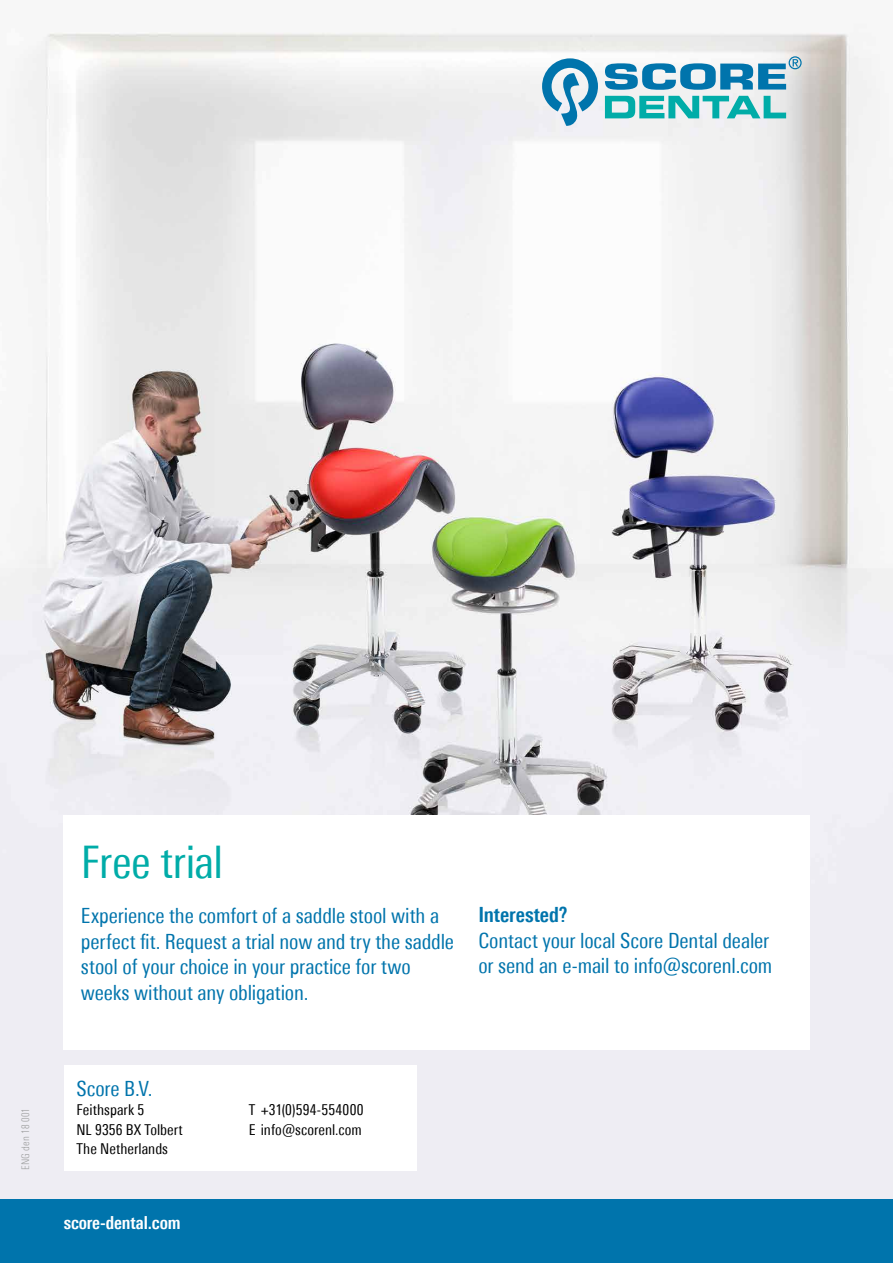
<style>
.page{position:relative;width:893px;height:1263px;background:#fff}
.page>*{position:absolute;margin:0;border:0;box-sizing:border-box;transform-origin:0 0}
.t1{font:condensed 45px "Univers Next Pro";letter-spacing:-.01em;color:#00aca8}
.t2{font:condensed 21px/25.5px "Univers Next Pro";letter-spacing:-.01em;color:#0074ac}
.t3{font:700 condensed 21px "Univers Next Pro";color:#0074ac}
.t4{font:700 condensed 18px "Univers Next Pro";letter-spacing:-.005em;color:#fff}
.t5{font:condensed 15px/19.5px "Univers Next Pro";letter-spacing:.005em;color:#000}
.t6{font:300 condensed 10.5px "Univers Next Pro";letter-spacing:.02em;color:#9c9d9d}
</style>
<div class="page">
<img style="left:0;top:32px;width:893px;height:1167px">
<div style="left:0;top:1199px;width:893px;height:64px;background:#0074ac"></div>
<div style="left:64px;top:1065px;width:353px;height:105px;background:#fff"></div>
<div style="left:64px;top:815px;width:746px;height:235px;background:#fff"></div>
<svg style="left:605px;top:96px;width:181px;height:22px"></svg>
<svg style="left:542px;top:58px;width:56px;height:68px"></svg>
<svg style="left:605px;top:56px;width:197px;height:34px"></svg>
<p class="t6" style="left:19px;top:1170px;width:64px;rotate:-90deg">ENG den 18 001</p>
<h1 class="t1" style="left:81px;top:835px;width:144px">Free trial</h1>
<p class="t2" style="left:81px;top:903px;width:375px">Experience the comfort of a saddle stool with a perfect fit. Request a trial now and try the saddle stool of your choice in your practice for two weeks without any obligation.</p>
<p class="t3" style="left:478px;top:902px;width:91px">Interested?</p>
<p class="t2" style="left:478px;top:927px;width:295px">Contact your local Score Dental dealer or send an e-mail to info@scorenl.com</p>
<p class="t2" style="left:77px;top:1075px;width:77px">Score B.V.</p>
<p class="t5" style="left:77px;top:1100px;width:108px">Feithspark 5<br>NL 9356 BX Tolbert<br>The Netherlands</p>
<p class="t5" style="left:249px;top:1100px;width:116px">T +31(0)594-554000<br>E info@scorenl.com</p>
<p class="t4" style="left:64px;top:1212px;width:118px">score-dental.com</p>
</div>
